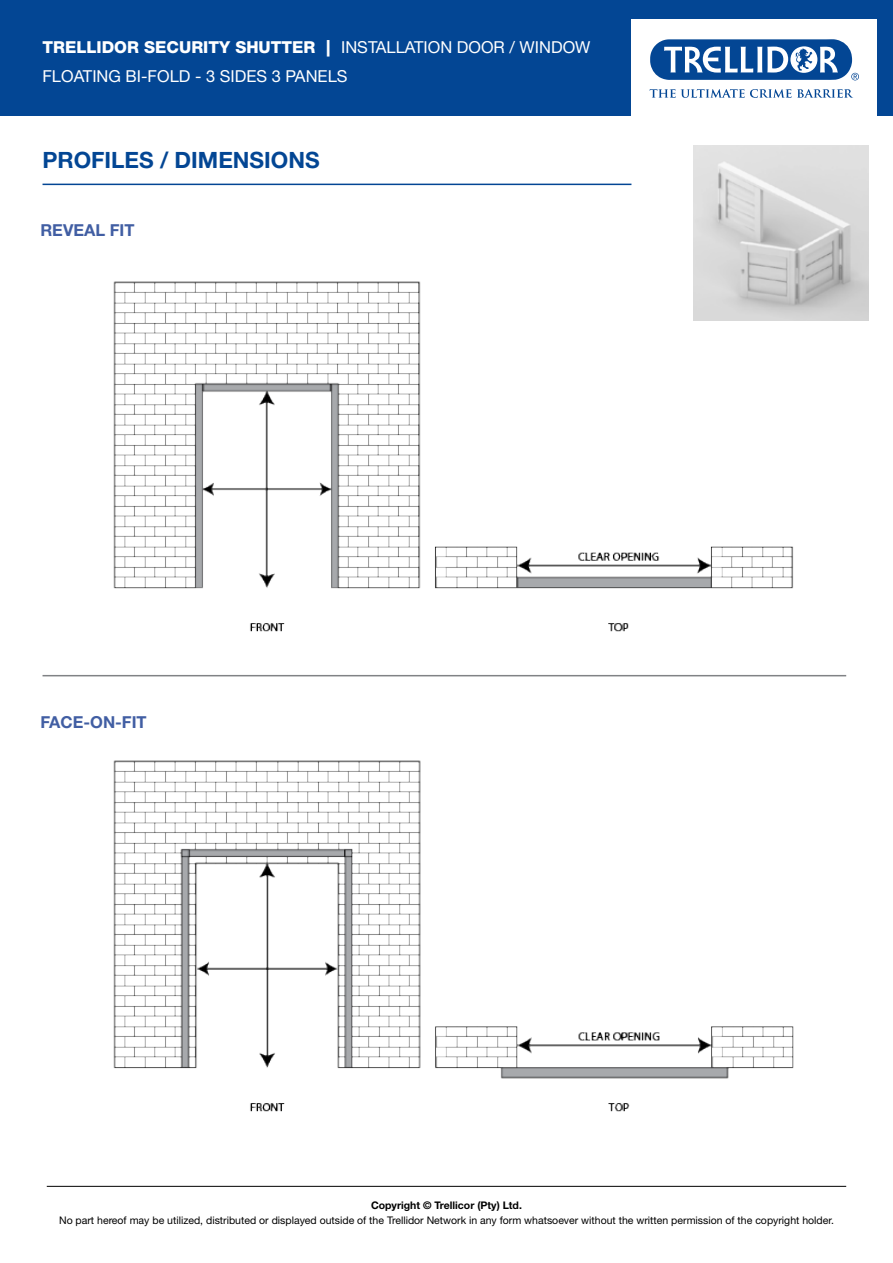
<style>
.page{position:relative;width:893px;height:1263px;background:#fff}
.page>*{position:absolute;margin:0;border:0;box-sizing:border-box;transform-origin:0 0}
.t1{font:700 22.5px "Helvetica Neue LT Std";color:#034694}
.t2{font:16.5px/28.5px "Helvetica Neue LT Std";color:#fff}
.t3{font:700 16.5px "Helvetica Neue LT Std";color:#415ea3}
.t4{font:10.5px "Helvetica Neue LT Std";color:#000}
.t5{font:700 10.5px "Helvetica Neue LT Std";color:#000}
.s1{font-weight:800}
.s2{font-weight:900}
</style>
<div class="page">
<hr style="left:47px;top:1186px;width:799px;height:1px;background:#000">
<div style="left:0;top:0;width:893px;height:116px;background:#034694"></div>
<div style="left:631px;top:19px;width:246px;height:115px;background:#fff"></div>
<svg style="left:650px;top:89px;width:203px;height:9px"></svg>
<svg style="left:650px;top:39px;width:209px;height:41px"></svg>
<hr style="left:43px;top:675px;width:803px;height:1px;background:#808285">
<img style="left:113px;top:282px;width:681px;height:350px">
<img style="left:113px;top:761px;width:681px;height:351px">
<hr style="left:43px;top:184px;width:588px;height:1px;background:#034694">
<img style="left:693px;top:146px;width:175px;height:175px">
<h2 class="t2" style="left:43px;top:33px;width:549px"><span class="s1">TRELLIDOR SECURITY SHUTTER</span> <span class="s2">|</span> INSTALLATION DOOR / WINDOW<br>FLOATING BI-FOLD - 3 SIDES 3 PANELS</h2>
<h1 class="t1" style="left:43px;top:146px;width:279px">PROFILES / DIMENSIONS</h1>
<h2 class="t3" style="left:40px;top:220px;width:96px">REVEAL FIT</h2>
<h2 class="t3" style="left:40px;top:712px;width:108px">FACE-ON-FIT</h2>
<p class="t5" style="left:371px;top:1198px;width:152px">Copyright © Trellicor (Pty) Ltd.</p>
<p class="t4" style="left:59px;top:1214px;width:776px">No part hereof may be utilized, distributed or displayed outside of the Trellidor Network in any form whatsoever without the written permission of the copyright holder.</p>
</div>
